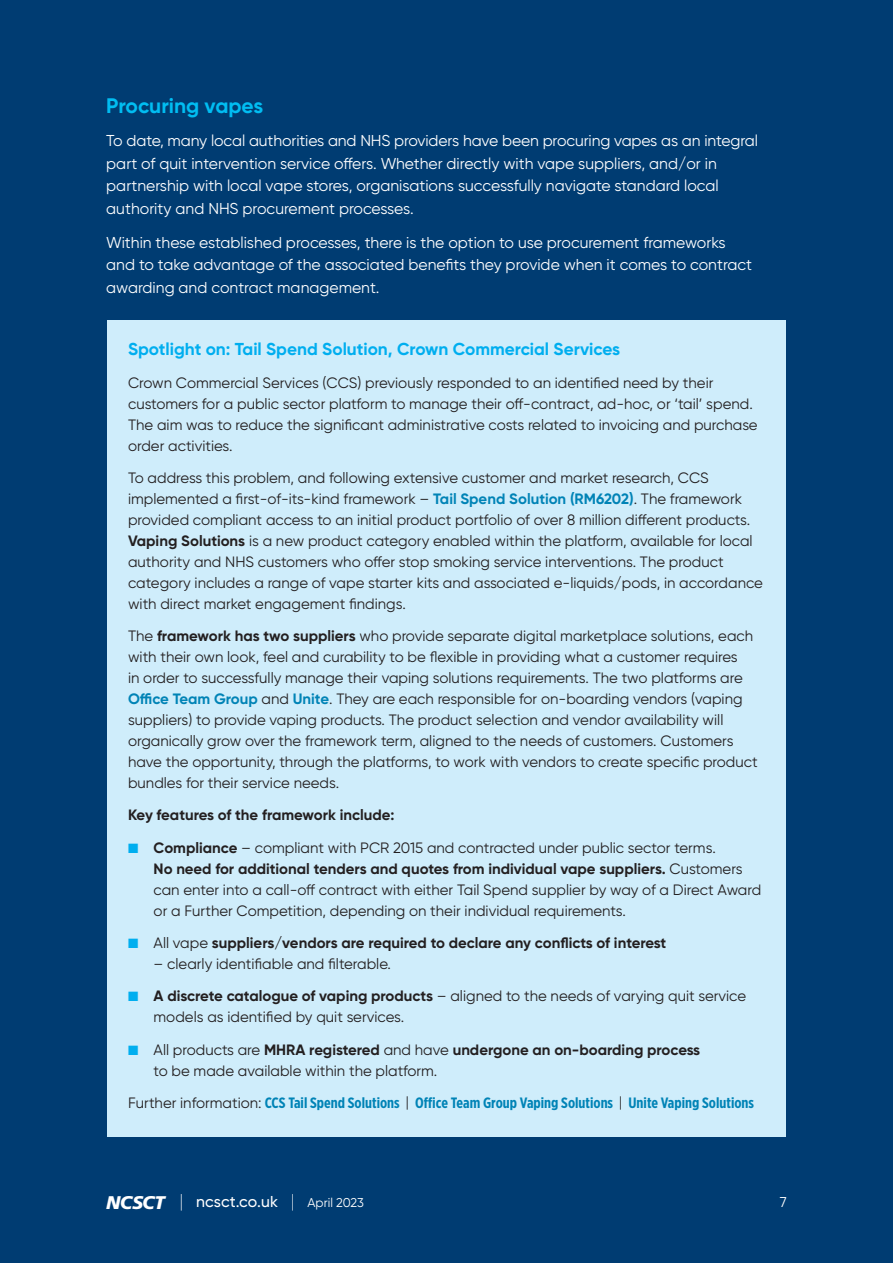
<style>
.page{position:relative;width:893px;height:1263px;background:#003c72}
.page>*{position:absolute;margin:0;border:0;box-sizing:border-box;transform-origin:0 0}
.t1{font:700 21px "Gilroy";color:#01bdf2}
.t2{font:700 17.25px "Gilroy";color:#00aeef}
.t3{font:15.75px/22.5px "Gilroy";color:#fff}
.t4{font:500 15.75px "Gilroy";letter-spacing:.01em;color:#fff}
.t5{font:15px/21px "Gilroy";color:#231f20}
.t6{font:700 15px "Gilroy";color:#231f20}
.t7{font:700 15px "Gotham X Narrow";color:#0083b6}
.t8{font:14.25px "Gilroy";color:#fff}
.s1{font-weight:700;color:#0083b6}
.s2{font-weight:700}
.s3{color:#00aeef}
.s4{font-weight:400}
.s5{font-family:"Gilroy";font-weight:400;color:#231f20}
.s6{font-weight:400;color:#231f20}
.s7{font-family:"Frutiger LT Pro";font-weight:900;font-style:italic;font-size:18.3px}
.s8{font-weight:200;font-size:18px}
.s9{font-weight:400;font-size:12.75px}
</style>
<div class="page">
<div style="left:107px;top:320px;width:679px;height:816px;background:#cfedfb"></div>
<h1 class="t1" style="left:106px;top:92px;width:158px">Procuring vapes</h1>
<p class="t3" style="left:106px;top:129px;width:653px">To date, many local authorities and NHS providers have been procuring vapes as an integral part of quit intervention service offers. Whether directly with vape suppliers, and/or in partnership with local vape stores, organisations successfully navigate standard local authority and NHS procurement processes.</p>
<p class="t3" style="left:106px;top:231px;width:647px">Within these established processes, there is the option to use procurement frameworks and to take advantage of the associated benefits they provide when it comes to contract awarding and contract management.</p>
<p class="t2" style="left:128px;top:339px;width:494px">Spotlight on: Tail Spend Solution, Crown Commercial Services</p>
<p class="t5" style="left:128px;top:372px;width:631px">Crown Commercial Services (CCS) previously responded to an identified need by their customers for a public sector platform to manage their off-contract, ad-hoc, or ‘tail’ spend.<br>The aim was to reduce the significant administrative costs related to invoicing and purchase order activities.</p>
<p class="t5" style="left:128px;top:467px;width:636px">To address this problem, and following extensive customer and market research, CCS implemented a first-of-its-kind framework – <span class="s1">Tail Spend Solution (RM6202)</span>. The framework provided compliant access to an initial product portfolio of over 8 million different products.<br><span class="s2">Vaping Solutions</span> is a new product category enabled within the platform, available for local authority and NHS customers who offer stop smoking service interventions. The product category includes a range of vape starter kits and associated e-liquids/pods, in accordance with direct market engagement findings.</p>
<p class="t5" style="left:128px;top:625px;width:631px">The <span class="s2">framework has two suppliers</span> who provide separate digital marketplace solutions, each with their own look, feel and curability to be flexible in providing what a customer requires<br>in order to successfully manage their vaping solutions requirements. The two platforms are <span class="s1">Office Team Group</span> and <span class="s1">Unite</span>. They are each responsible for on-boarding vendors (vaping suppliers) to provide vaping products. The product selection and vendor availability will organically grow over the framework term, aligned to the needs of customers. Customers have the opportunity, through the platforms, to work with vendors to create specific product bundles for their service needs.</p>
<p class="t6" style="left:128px;top:806px;width:268px">Key features of the framework include:</p>
<p class="t5" style="left:154px;top:837px;width:609px;text-indent:-26px"><span class="s3">■</span> <span class="s2">Compliance</span> – compliant with PCR 2015 and contracted under public sector terms.<br><span class="s2">No need for additional tenders and quotes from individual vape suppliers.</span> Customers can enter into a call-off contract with either Tail Spend supplier by way of a Direct Award or a Further Competition, depending on their individual requirements.</p>
<p class="t6" style="left:128px;top:933px;width:540px"><span class="s3">■</span> <span class="s4">All vape</span> suppliers/vendors are required to declare any conflicts of interest</p>
<p class="t5" style="left:154px;top:953px;width:239px">– clearly identifiable and filterable.</p>
<p class="t5" style="left:154px;top:985px;width:594px;text-indent:-26px"><span class="s3">■</span> <span class="s2">A discrete catalogue of vaping products</span> – aligned to the needs of varying quit service models as identified by quit services.</p>
<p class="t5" style="left:154px;top:1038px;width:548px;text-indent:-26px"><span class="s3">■</span> All products are <span class="s2">MHRA registered</span> and have <span class="s2">undergone an on-boarding process </span>to be made available within the platform.</p>
<p class="t7" style="left:128px;top:1093px;width:627px"><span class="s5">Further information:</span> CCS Tail Spend Solutions <span class="s6">|</span> Office Team Group Vaping Solutions <span class="s6">|</span> Unite Vaping Solutions</p>
<p class="t4" style="left:106px;top:1191px;width:259px"><span class="s7">NCSCT</span> <span class="s8">|</span> ncsct.co.uk <span class="s8">|</span> <span class="s9">April 2023</span></p>
<p class="t8" style="left:780px;top:1193px;width:8px">7</p>
</div>
